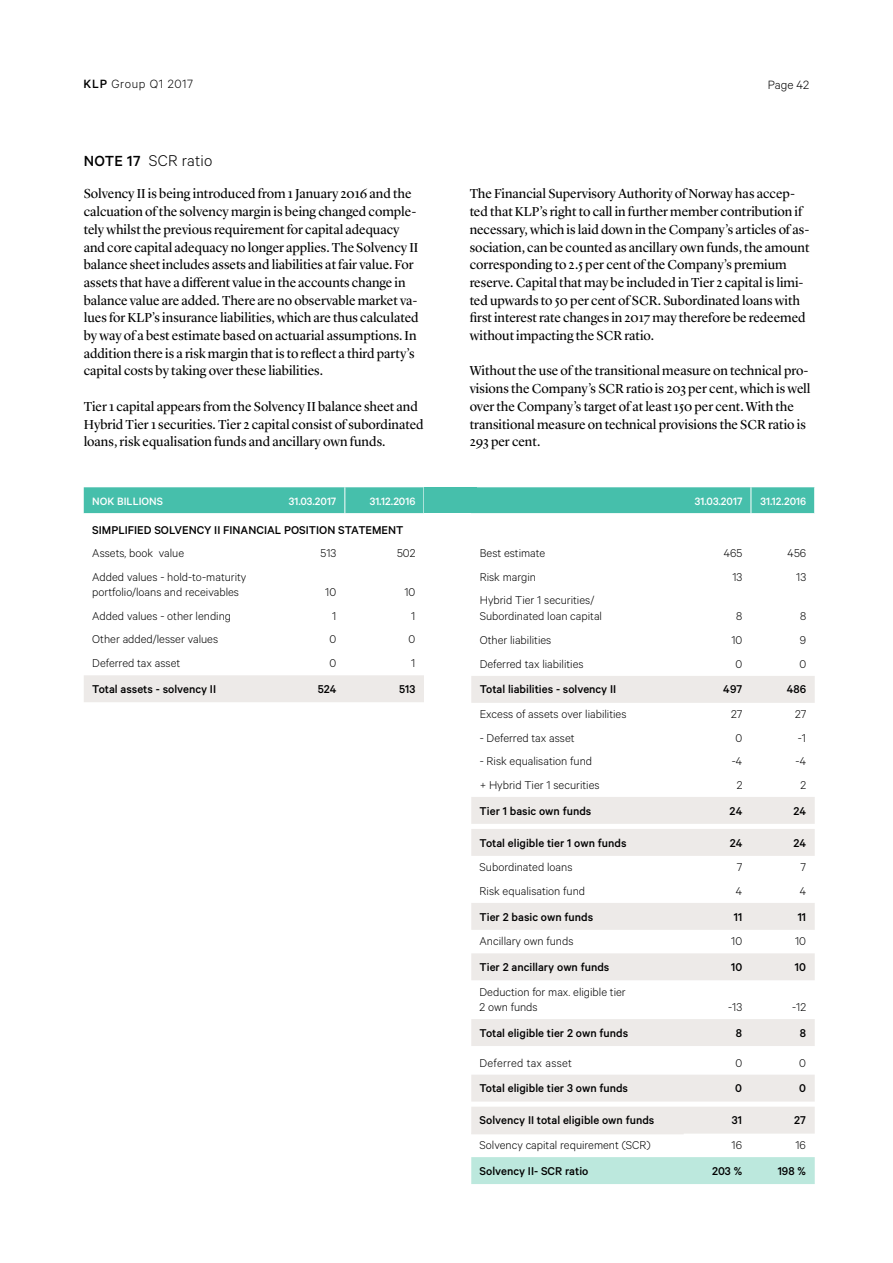
<style>
.page{position:relative;width:893px;height:1263px;background:#fff}
.page>*{position:absolute;margin:0;border:0;box-sizing:border-box;transform-origin:0 0}
.t1{font:300 17.55px "Calibre";letter-spacing:.01em;color:#000}
.t2{font:13.5px/17.7px "Lyon Display";color:#000}
.t3{font:300 13.5px "Calibre";letter-spacing:.045em;color:#000}
.t4{font:300 12.75px/15.3px "Calibre";color:#000}
.t5{font:500 12.75px "Calibre";color:#000}
.t6{font:300 12.75px "Calibre";letter-spacing:.02em;color:#000}
.t7{font:500 12px "Calibre";color:#fff}
.s1{font-weight:500}
.s2{font-weight:500;font-size:16.5px}
</style>
<div class="page">
<div style="left:84px;top:675px;width:340px;height:27px;background:#edeae8"></div>
<svg style="left:84px;top:487px;width:340px;height:27px;background:#4ec2ae"></svg>
<svg style="left:471px;top:676px;width:344px;height:457px"></svg>
<div style="left:471px;top:1157px;width:344px;height:27px;background:#bce8dd"></div>
<hr style="left:471px;top:1133px;width:213px;height:1px;background:#edeae8">
<div style="left:477px;top:487px;width:338px;height:26px;background:#46bfab"></div>
<div style="left:424px;top:487px;width:53px;height:26px;background:#46bfab"></div>
<p class="t3" style="left:84px;top:76px;width:111px"><span class="s1">KLP</span> Group Q1 2017</p>
<p class="t3" style="left:768px;top:77px;width:43px">Page 42</p>
<p class="t1" style="left:84px;top:151px;width:130px"><span class="s2">NOTE 17</span> SCR ratio</p>
<p class="t2" style="left:84px;top:184px;width:336px">Solvency II is being introduced from 1 January 2016 and the calcuation of the solvency margin is being changed comple&shy;tely whilst the previous requirement for capital adequacy and core capital adequacy no longer applies. The Solvency II balance sheet includes assets and liabilities at fair value. For assets that have a different value in the accounts change in balance value are added. There are no observable market va&shy;lues for KLP’s insurance liabilities, which are thus calculated by way of a best estimate based on actuarial assumptions. In addition there is a risk margin that is to reflect a third party’s capital costs by taking over these liabilities.</p>
<p class="t2" style="left:84px;top:396px;width:341px">Tier 1 capital appears from the Solvency II balance sheet and<br>Hybrid Tier 1 securities. Tier 2 capital consist of subordinated loans, risk equalisation funds and ancillary own funds.</p>
<p class="t7" style="left:92px;top:494px;width:72px">NOK BILLIONS</p>
<p class="t7" style="left:289px;top:494px;width:49px">31.03.2017</p>
<p class="t7" style="left:370px;top:494px;width:47px">31.12.2016</p>
<p class="t5" style="left:92px;top:522px;width:313px">SIMPLIFIED SOLVENCY II FINANCIAL POSITION STATEMENT</p>
<p class="t4" style="left:92px;top:545px;width:93px">Assets, book value</p>
<p class="t4" style="left:320px;top:545px;width:17px">513</p>
<p class="t4" style="left:397px;top:545px;width:20px">502</p>
<p class="t4" style="left:92px;top:569px;width:156px">Added values - hold-to-maturity portfolio/loans and receivables</p>
<p class="t4" style="left:325px;top:584px;width:13px">10</p>
<p class="t4" style="left:404px;top:584px;width:13px">10</p>
<p class="t4" style="left:92px;top:607px;width:140px">Added values - other lending</p>
<p class="t4" style="left:332px;top:607px;width:6px">1</p>
<p class="t4" style="left:411px;top:607px;width:6px">1</p>
<p class="t4" style="left:92px;top:631px;width:127px">Other added/lesser values</p>
<p class="t4" style="left:329px;top:631px;width:8px">0</p>
<p class="t4" style="left:409px;top:631px;width:8px">0</p>
<p class="t4" style="left:92px;top:655px;width:89px">Deferred tax asset</p>
<p class="t4" style="left:329px;top:655px;width:8px">0</p>
<p class="t4" style="left:411px;top:655px;width:6px">1</p>
<p class="t5" style="left:92px;top:681px;width:125px">Total assets - solvency II</p>
<p class="t5" style="left:318px;top:681px;width:20px">524</p>
<p class="t5" style="left:399px;top:681px;width:18px">513</p>
<p class="t2" style="left:470px;top:184px;width:341px">The Financial Supervisory Authority of Norway has accep&shy;ted that KLP’s right to call in further member contribution if necessary, which is laid down in the Company’s articles of as&shy;sociation, can be counted as ancillary own funds, the amount corresponding to 2.5 per cent of the Company’s premium reserve. Capital that may be included in Tier 2 capital is limi&shy;ted upwards to 50 per cent of SCR. Subordinated loans with first interest rate changes in 2017 may therefore be redeemed without impacting the SCR ratio.</p>
<p class="t2" style="left:470px;top:361px;width:342px">Without the use of the transitional measure on technical pro&shy;visions the Company’s SCR ratio is 203 per cent, which is well over the Company’s target of at least 150 per cent. With the transitional measure on technical provisions the SCR ratio is 293 per cent.</p>
<p class="t7" style="left:695px;top:494px;width:49px">31.03.2017</p>
<p class="t7" style="left:760px;top:494px;width:47px">31.12.2016</p>
<p class="t4" style="left:480px;top:545px;width:67px">Best estimate</p>
<p class="t4" style="left:724px;top:545px;width:20px">465</p>
<p class="t4" style="left:788px;top:545px;width:20px">456</p>
<p class="t4" style="left:480px;top:569px;width:58px">Risk margin</p>
<p class="t4" style="left:732px;top:569px;width:12px">13</p>
<p class="t4" style="left:796px;top:569px;width:12px">13</p>
<p class="t4" style="left:480px;top:592px;width:124px">Hybrid Tier 1 securities/<br>Subordinated loan capital</p>
<p class="t4" style="left:736px;top:607px;width:8px">8</p>
<p class="t4" style="left:800px;top:607px;width:8px">8</p>
<p class="t4" style="left:480px;top:632px;width:73px">Other liabilities</p>
<p class="t4" style="left:731px;top:632px;width:13px">10</p>
<p class="t4" style="left:800px;top:632px;width:8px">9</p>
<p class="t4" style="left:480px;top:656px;width:105px">Deferred tax liabilities</p>
<p class="t4" style="left:736px;top:656px;width:8px">0</p>
<p class="t4" style="left:799px;top:656px;width:8px">0</p>
<p class="t5" style="left:480px;top:682px;width:138px">Total liabilities - solvency II</p>
<p class="t5" style="left:723px;top:682px;width:21px">497</p>
<p class="t5" style="left:787px;top:682px;width:21px">486</p>
<p class="t4" style="left:480px;top:706px;width:148px">Excess of assets over liabilities</p>
<p class="t4" style="left:731px;top:706px;width:13px">27</p>
<p class="t4" style="left:795px;top:706px;width:13px">27</p>
<p class="t4" style="left:480px;top:730px;width:96px">- Deferred tax asset</p>
<p class="t4" style="left:735px;top:730px;width:8px">0</p>
<p class="t4" style="left:798px;top:730px;width:10px">-1</p>
<p class="t4" style="left:480px;top:753px;width:114px">- Risk equalisation fund</p>
<p class="t4" style="left:732px;top:753px;width:12px">-4</p>
<p class="t4" style="left:796px;top:753px;width:12px">-4</p>
<p class="t4" style="left:480px;top:777px;width:121px">+ Hybrid Tier 1 securities</p>
<p class="t4" style="left:737px;top:777px;width:7px">2</p>
<p class="t4" style="left:800px;top:777px;width:7px">2</p>
<p class="t5" style="left:480px;top:803px;width:113px">Tier 1 basic own funds</p>
<p class="t5" style="left:730px;top:803px;width:14px">24</p>
<p class="t5" style="left:794px;top:803px;width:14px">24</p>
<p class="t5" style="left:480px;top:835px;width:148px">Total eligible tier 1 own funds</p>
<p class="t5" style="left:730px;top:835px;width:14px">24</p>
<p class="t5" style="left:794px;top:835px;width:14px">24</p>
<p class="t4" style="left:480px;top:859px;width:94px">Subordinated loans</p>
<p class="t4" style="left:737px;top:859px;width:7px">7</p>
<p class="t4" style="left:801px;top:859px;width:7px">7</p>
<p class="t4" style="left:480px;top:883px;width:107px">Risk equalisation fund</p>
<p class="t4" style="left:736px;top:883px;width:8px">4</p>
<p class="t4" style="left:800px;top:883px;width:8px">4</p>
<p class="t5" style="left:480px;top:909px;width:115px">Tier 2 basic own funds</p>
<p class="t5" style="left:734px;top:909px;width:10px">11</p>
<p class="t5" style="left:798px;top:909px;width:10px">11</p>
<p class="t4" style="left:480px;top:933px;width:95px">Ancillary own funds</p>
<p class="t4" style="left:731px;top:933px;width:13px">10</p>
<p class="t4" style="left:795px;top:933px;width:13px">10</p>
<p class="t5" style="left:480px;top:959px;width:131px">Tier 2 ancillary own funds</p>
<p class="t5" style="left:731px;top:959px;width:13px">10</p>
<p class="t5" style="left:795px;top:959px;width:13px">10</p>
<p class="t4" style="left:480px;top:983px;width:148px">Deduction for max. eligible tier<br>2 own funds</p>
<p class="t4" style="left:728px;top:999px;width:16px">-13</p>
<p class="t4" style="left:792px;top:999px;width:15px">-12</p>
<p class="t5" style="left:480px;top:1025px;width:150px">Total eligible tier 2 own funds</p>
<p class="t5" style="left:736px;top:1025px;width:8px">8</p>
<p class="t5" style="left:800px;top:1025px;width:8px">8</p>
<p class="t6" style="left:479px;top:1055px;width:94px">Deferred tax asset</p>
<p class="t4" style="left:735px;top:1054px;width:8px">0</p>
<p class="t4" style="left:799px;top:1054px;width:8px">0</p>
<p class="t5" style="left:479px;top:1081px;width:150px">Total eligible tier 3 own funds</p>
<p class="t5" style="left:735px;top:1081px;width:8px">0</p>
<p class="t5" style="left:799px;top:1081px;width:8px">0</p>
<p class="t5" style="left:479px;top:1113px;width:176px">Solvency II total eligible own funds</p>
<p class="t5" style="left:732px;top:1113px;width:12px">31</p>
<p class="t5" style="left:794px;top:1113px;width:13px">27</p>
<p class="t4" style="left:479px;top:1137px;width:173px">Solvency capital requirement (SCR)</p>
<p class="t4" style="left:732px;top:1137px;width:12px">16</p>
<p class="t4" style="left:795px;top:1137px;width:12px">16</p>
<p class="t5" style="left:479px;top:1163px;width:110px">Solvency II- SCR ratio</p>
<p class="t5" style="left:712px;top:1163px;width:32px">203 %</p>
<p class="t5" style="left:778px;top:1163px;width:30px">198 %</p>
</div>
